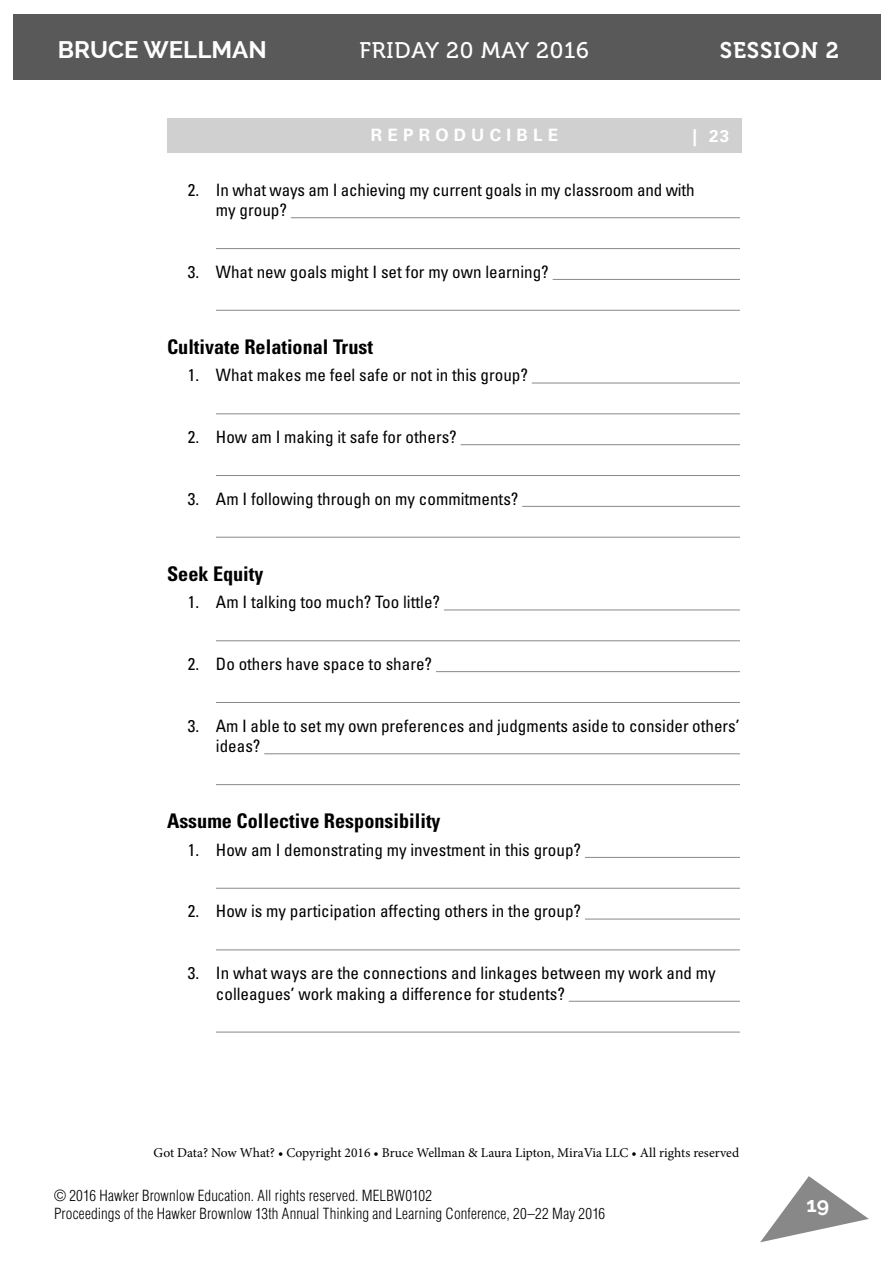
<style>
.page{position:relative;width:893px;height:1263px;background:#fff}
.page>*{position:absolute;margin:0;border:0;box-sizing:border-box;transform-origin:0 0}
.t1{font:700 24px "Raleway";color:#fff}
.t2{font:22.5px "Museo 500";letter-spacing:.04em;color:#fff}
.t3{font:22.5px "Museo 700";letter-spacing:.04em;color:#fff}
.t4{font:700 21px "Raleway";color:#fff}
.t5{font:700 condensed 20.25px "Univers LT Std";color:#000}
.t6{font:condensed 17.1px/20.5px "Univers LT Std";color:#000}
.t7{font:700 17.1px "Univers LT Std";letter-spacing:.3em;color:#fff}
.t8{font:300 condensed 15px/18px "Helvetica LT Std";letter-spacing:.01em;color:#000}
.t9{font:13.5px "Minion Pro";color:#000}
</style>
<div class="page">
<div style="left:13px;top:14px;width:867px;height:65px;background:#595959"></div>
<svg style="left:760px;top:1176px;width:109px;height:66px"></svg>
<div style="left:167px;top:118px;width:574px;height:35px;background:#d0d0d0"></div>
<hr style="left:291px;top:217px;width:449px;height:1px;background:#888">
<hr style="left:216px;top:248px;width:524px;height:1px;background:#888">
<hr style="left:553px;top:279px;width:187px;height:1px;background:#888">
<hr style="left:216px;top:310px;width:524px;height:1px;background:#888">
<hr style="left:532px;top:383px;width:208px;height:1px;background:#888">
<hr style="left:216px;top:413px;width:524px;height:1px;background:#888">
<hr style="left:461px;top:444px;width:279px;height:1px;background:#888">
<hr style="left:216px;top:475px;width:524px;height:1px;background:#888">
<hr style="left:522px;top:506px;width:218px;height:1px;background:#888">
<hr style="left:216px;top:537px;width:524px;height:1px;background:#888">
<hr style="left:444px;top:609px;width:296px;height:1px;background:#888">
<hr style="left:216px;top:640px;width:524px;height:1px;background:#888">
<hr style="left:436px;top:671px;width:304px;height:1px;background:#888">
<hr style="left:216px;top:702px;width:524px;height:1px;background:#888">
<hr style="left:264px;top:753px;width:476px;height:1px;background:#888">
<hr style="left:216px;top:784px;width:524px;height:1px;background:#888">
<hr style="left:585px;top:857px;width:155px;height:1px;background:#888">
<hr style="left:216px;top:888px;width:524px;height:1px;background:#888">
<hr style="left:585px;top:919px;width:155px;height:1px;background:#888">
<hr style="left:216px;top:949px;width:524px;height:1px;background:#888">
<hr style="left:569px;top:1001px;width:171px;height:1px;background:#888">
<hr style="left:216px;top:1032px;width:524px;height:1px;background:#888">
<h1 class="t1" style="left:58px;top:36px;width:211px">BRUCE WELLMAN</h1>
<h2 class="t2" style="left:359px;top:42px;width:231px">FRIDAY 20 MAY 2016</h2>
<h2 class="t3" style="left:720px;top:42px;width:121px">SESSION 2</h2>
<p class="t7" style="left:371px;top:126px;width:189px">REPRODUCIBLE</p>
<p class="t7" style="left:692px;top:126px;width:38px">| 23</p>
<p class="t6" style="left:216px;top:180px;width:480px;text-indent:-28px">2. In what ways am I achieving my current goals in my classroom and with my group?</p>
<p class="t6" style="left:188px;top:262px;width:362px">3. What new goals might I set for my own learning?</p>
<p class="t5" style="left:167px;top:337px;width:207px">Cultivate Relational Trust</p>
<p class="t6" style="left:188px;top:366px;width:342px">1. What makes me feel safe or not in this group?</p>
<p class="t6" style="left:188px;top:428px;width:270px">2. How am I making it safe for others?</p>
<p class="t6" style="left:188px;top:489px;width:332px">3. Am I following through on my commitments?</p>
<p class="t5" style="left:167px;top:564px;width:98px">Seek Equity</p>
<p class="t6" style="left:188px;top:593px;width:254px">1. Am I talking too much? Too little?</p>
<p class="t6" style="left:188px;top:655px;width:246px">2. Do others have space to share?</p>
<p class="t6" style="left:216px;top:716px;width:525px;text-indent:-28px">3. Am I able to set my own preferences and judgments aside to consider others’ ideas?</p>
<p class="t5" style="left:167px;top:811px;width:275px">Assume Collective Responsibility</p>
<p class="t6" style="left:188px;top:840px;width:395px">1. How am I demonstrating my investment in this group?</p>
<p class="t6" style="left:188px;top:902px;width:395px">2. How is my participation affecting others in the group?</p>
<p class="t6" style="left:216px;top:964px;width:501px;text-indent:-28px">3. In what ways are the connections and linkages between my work and my colleagues’ work making a difference for students?</p>
<p class="t9" style="left:154px;top:1147px;width:587px">Got Data? Now What? • Copyright 2016 • Bruce Wellman &amp; Laura Lipton, MiraVia LLC • All rights reserved</p>
<p class="t8" style="left:54px;top:1189px;width:553px">© 2016 Hawker Brownlow Education. All rights reserved. MELBW0102<br>Proceedings of the Hawker Brownlow 13th Annual Thinking and Learning Conference, 20–22 May 2016</p>
<p class="t4" style="left:806px;top:1193px;width:24px">19</p>
</div>
